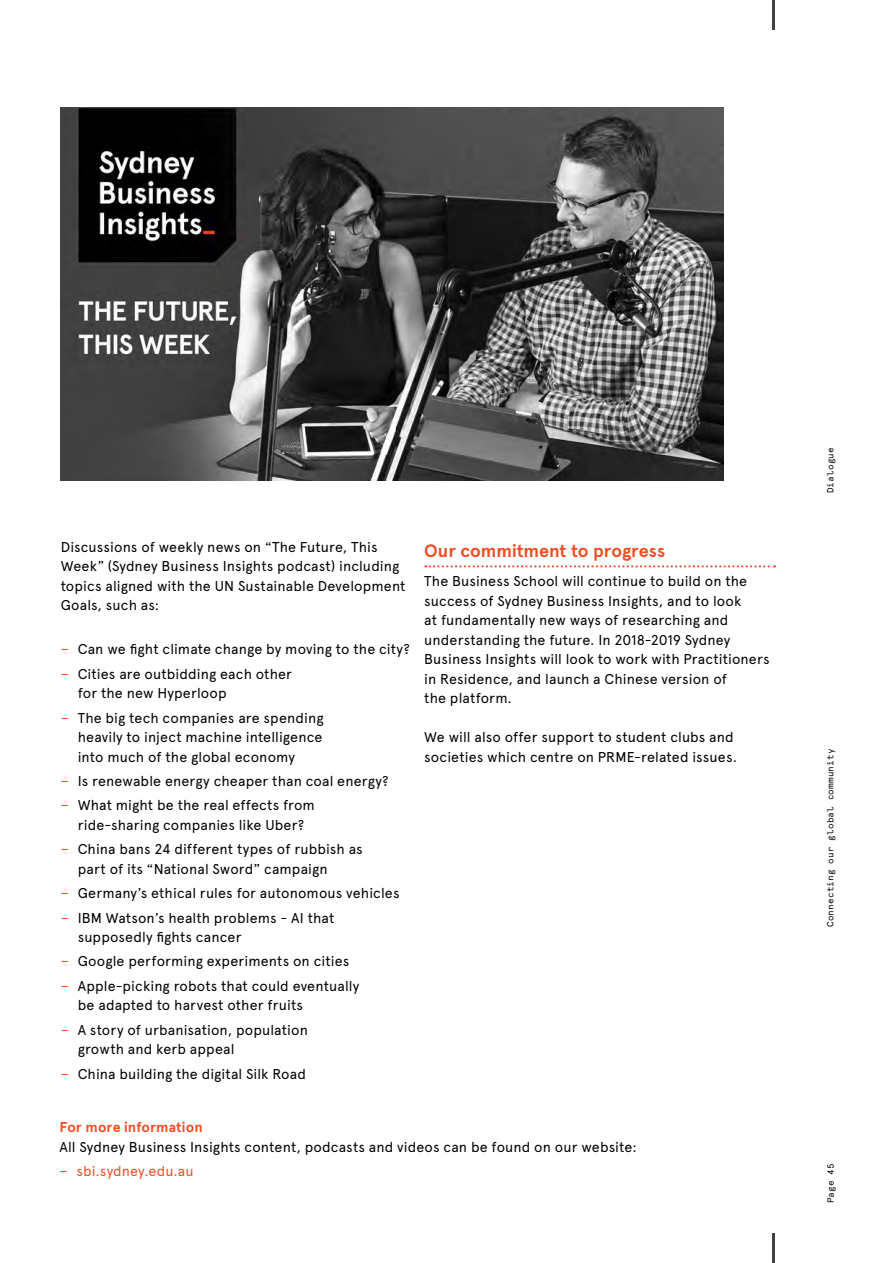
<style>
.page{position:relative;width:893px;height:1263px;background:#fff}
.page>*{position:absolute;margin:0;border:0;box-sizing:border-box;transform-origin:0 0}
.Body_Heading_with_Li{font:700 18px "Apercu Pro";letter-spacing:-.005em;color:#f04e23}
.Body_Text_-_9_5_13pt{font:14.25px/19.5px "Apercu Pro";letter-spacing:.01em;color:#000}
.Body_Heading_-_9_5_1{font:700 14.25px "Apercu Pro";letter-spacing:.005em;color:#f04e23}
.t1{font:14.25px "Apercu Pro";letter-spacing:.005em;color:#f04e23}
.t2{font:9px "Apercu Pro Mono";letter-spacing:.02em;color:#000}
.s1{color:#f04e23}
</style>
<div class="page">
<svg style="left:425px;top:565px;width:350px;height:2px"></svg>
<img style="left:61px;top:108px;width:662px;height:372px">
<hr style="left:773px;top:1233px;width:2px;height:30px;background:#414042">
<hr style="left:773px;top:0;width:2px;height:30px;background:#414042">
<p class="Body_Text_-_9_5_13pt" style="left:61px;top:536px;width:346px">Discussions of weekly news on “The Future, This Week” (Sydney Business Insights podcast) including topics aligned with the UN Sustainable Development Goals, such as:</p>
<p class="Body_Text_-_9_5_13pt" style="left:61px;top:639px;width:350px"><span class="s1">−</span> Can we fight climate change by moving to the city?</p>
<p class="Body_Text_-_9_5_13pt" style="left:78px;top:663px;width:216px;text-indent:-17px"><span class="s1">−</span> Cities are outbidding each other for the new Hyperloop</p>
<p class="Body_Text_-_9_5_13pt" style="left:78px;top:707px;width:247px;text-align:justify;text-indent:-17px"><span class="s1">−</span> The big tech companies are spending heavily to inject machine intelligence into much of the global economy</p>
<p class="Body_Text_-_9_5_13pt" style="left:61px;top:770px;width:329px"><span class="s1">−</span> Is renewable energy cheaper than coal energy?</p>
<p class="Body_Text_-_9_5_13pt" style="left:61px;top:795px;width:256px;text-align:center"><span class="s1">−</span> What might be the real effects from ride-sharing companies like Uber?</p>
<p class="Body_Text_-_9_5_13pt" style="left:78px;top:838px;width:287px;text-indent:-17px"><span class="s1">−</span> China bans 24 different types of rubbish as part of its “National Sword” campaign</p>
<p class="Body_Text_-_9_5_13pt" style="left:61px;top:882px;width:340px"><span class="s1">−</span> Germany’s ethical rules for autonomous vehicles</p>
<p class="Body_Text_-_9_5_13pt" style="left:78px;top:907px;width:258px;text-indent:-17px"><span class="s1">−</span> IBM Watson’s health problems - AI that supposedly fights cancer</p>
<p class="Body_Text_-_9_5_13pt" style="left:61px;top:951px;width:290px"><span class="s1">−</span> Google performing experiments on cities</p>
<p class="Body_Text_-_9_5_13pt" style="left:78px;top:975px;width:283px;text-indent:-17px"><span class="s1">−</span> Apple-picking robots that could eventually be adapted to harvest other fruits</p>
<p class="Body_Text_-_9_5_13pt" style="left:78px;top:1019px;width:232px;text-indent:-17px"><span class="s1">−</span> A story of urbanisation, population growth and kerb appeal</p>
<p class="Body_Text_-_9_5_13pt" style="left:61px;top:1063px;width:247px"><span class="s1">−</span> China building the digital Silk Road</p>
<p class="Body_Heading_with_Li" style="left:424px;top:537px;width:242px">Our commitment to progress</p>
<p class="Body_Text_-_9_5_13pt" style="left:424px;top:570px;width:347px">The Business School will continue to build on the success of Sydney Business Insights, and to look<br>at fundamentally new ways of researching and understanding the future. In 2018-2019 Sydney Business Insights will look to work with Practitioners in Residence, and launch a Chinese version of<br>the platform.</p>
<p class="Body_Text_-_9_5_13pt" style="left:424px;top:726px;width:314px">We will also offer support to student clubs and societies which centre on PRME-related issues.</p>
<p class="Body_Heading_-_9_5_1" style="left:60px;top:1116px;width:145px">For more information</p>
<p class="Body_Text_-_9_5_13pt" style="left:60px;top:1136px;width:579px">All Sydney Business Insights content, podcasts and videos can be found on our website:</p>
<p class="t1" style="left:60px;top:1160px;width:136px">− sbi.sydney.edu.au</p>
<p class="t2" style="left:823px;top:493px;width:47px;rotate:-90deg">Dialogue</p>
<p class="t2" style="left:823px;top:927px;width:180px;rotate:-90deg">Connecting our global community</p>
<p class="t2" style="left:824px;top:1203px;width:42px;rotate:-90deg">Page 45</p>
</div>
